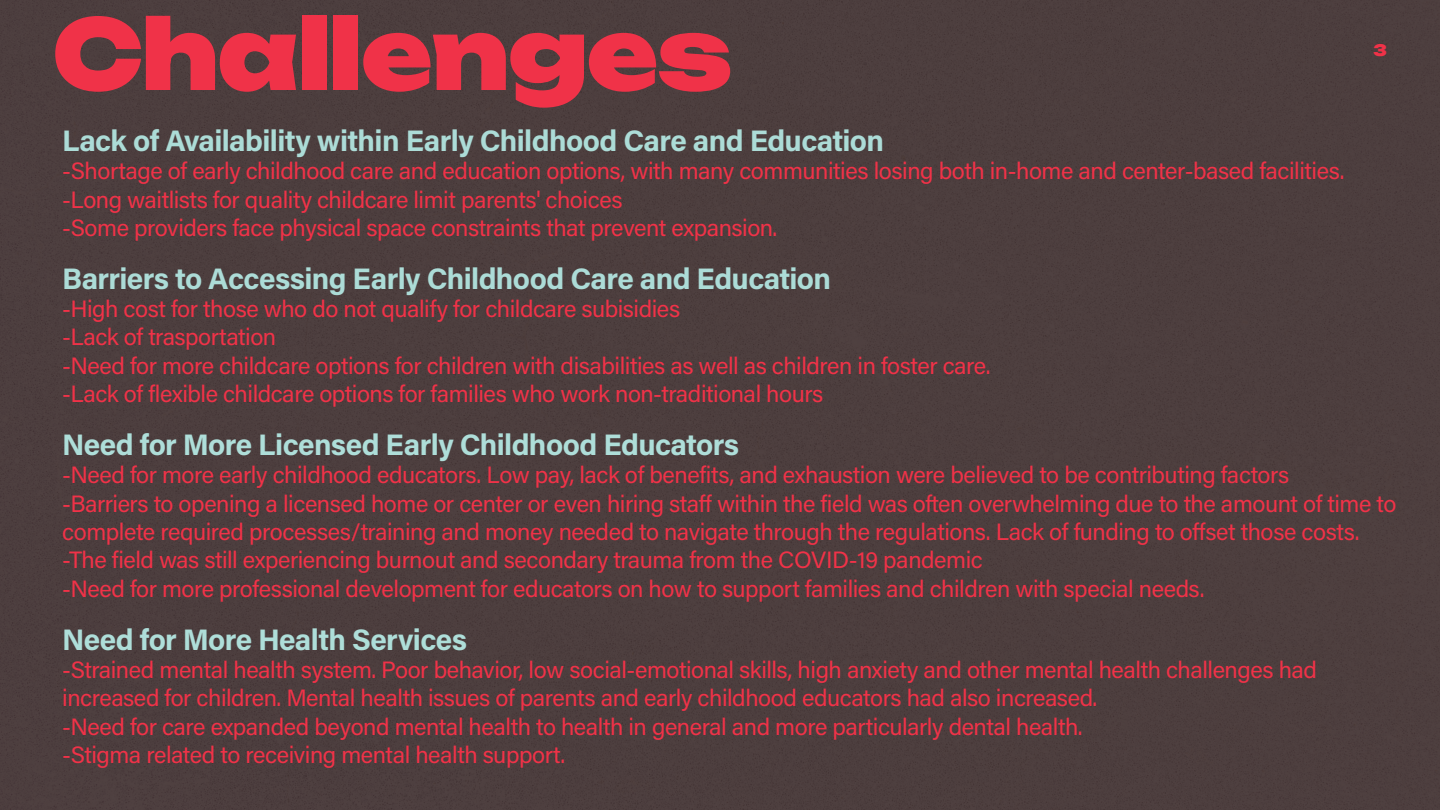
<style>
.page{position:relative;width:1440px;height:810px;background:#4d3e3e}
.page>*{position:absolute;margin:0;border:0;box-sizing:border-box;transform-origin:0 0}
.t1{font:900 96.4px "Unbounded";letter-spacing:-.02em;color:#f03248}
.t2{font:700 29.6px "Acumin Pro";letter-spacing:-.02em;color:#acdcd7}
.t3{font:700 29.6px "Acumin Pro";letter-spacing:-.02em;color:#aeded9}
.t4{font:23.6px/28.4px "Acumin Pro";letter-spacing:-.02em;color:#f03248}
.t5{font:900 15.7px "Unbounded";color:#f03248}
</style>
<div class="page">
<h1 class="t1" style="left:52px;top:-32px;width:682px">Challenges</h1>
<p class="t2" style="left:62px;top:120px;width:823px">Lack of Availability within Early Childhood Care and Education</p>
<p class="t4" style="left:62px;top:156px;width:1284px">-Shortage of early childhood care and education options, with many communities losing both in-home and center-based facilities. -Long waitlists for quality childcare limit parents' choices<br>-Some providers face physical space constraints that prevent expansion.</p>
<p class="t2" style="left:62px;top:258px;width:770px">Barriers to Accessing Early Childhood Care and Education</p>
<p class="t4" style="left:62px;top:294px;width:930px">-High cost for those who do not qualify for childcare subisidies<br>-Lack of trasportation<br>-Need for more childcare options for children with disabilities as well as children in foster care. -Lack of flexible childcare options for families who work non-traditional hours</p>
<p class="t3" style="left:62px;top:424px;width:678px">Need for More Licensed Early Childhood Educators</p>
<p class="t5" style="left:1374px;top:36px;width:15px">3</p>
<p class="t4" style="left:62px;top:460px;width:1336px">-Need for more early childhood educators. Low pay, lack of benefits, and exhaustion were believed to be contributing factors<br>-Barriers to opening a licensed home or center or even hiring staff within the field was often overwhelming due to the amount of time to complete required processes/training and money needed to navigate through the regulations. Lack of funding to offset those costs. -The field was still experiencing burnout and secondary trauma from the COVID-19 pandemic<br>-Need for more professional development for educators on how to support families and children with special needs.</p>
<p class="t3" style="left:62px;top:619px;width:406px">Need for More Health Services</p>
<p class="t4" style="left:62px;top:655px;width:1256px">-Strained mental health system. Poor behavior, low social-emotional skills, high anxiety and other mental health challenges had increased for children. Mental health issues of parents and early childhood educators had also increased.<br>-Need for care expanded beyond mental health to health in general and more particularly dental health.<br>-Stigma related to receiving mental health support.</p>
</div>
